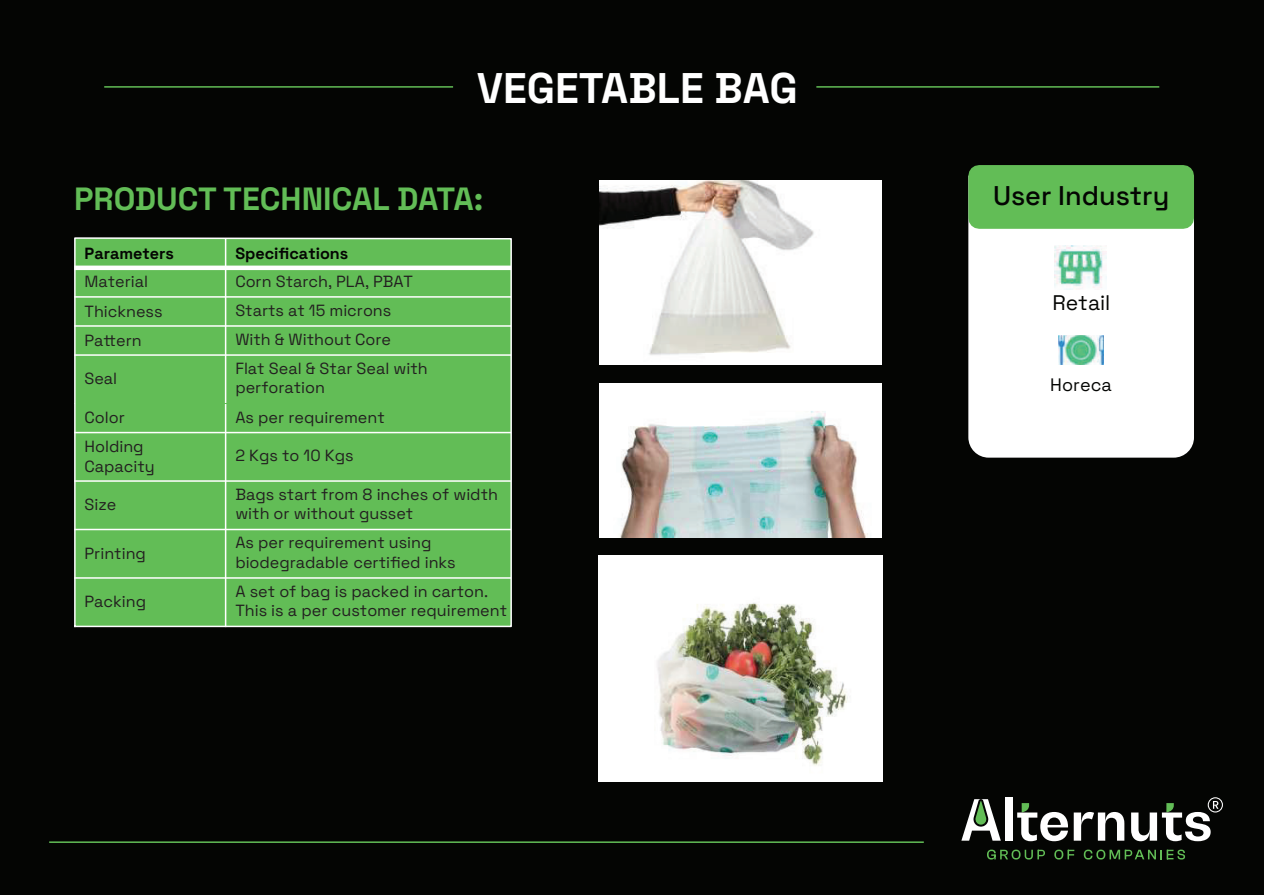
<style>
.page{position:relative;width:1264px;height:895px;background:#fff}
.page>*{position:absolute;margin:0;border:0;box-sizing:border-box;transform-origin:0 0}
.t1{font:700 42.75px "Space Grotesk";color:#fff}
.t2{font:700 32.1px "Space Grotesk";color:#62bd56}
.t3{font:500 27px "Space Grotesk";color:#040503}
.t4{font:21.15px "Space Grotesk";color:#040503}
.t5{font:18px "Space Grotesk";color:#040503}
.t6{font:16.2px/19.5px "Space Grotesk";color:#231f20}
.t7{font:700 16.2px "Space Grotesk";color:#040503}
</style>
<div class="page">
<div style="left:0;top:0;width:1263px;height:894px;background:#040503"></div>
<div style="left:1004px;top:797px;width:8px;height:43px;background:#fff"></div>
<svg style="left:1017px;top:803px;width:50px;height:37px"></svg>
<svg style="left:1073px;top:812px;width:51px;height:28px"></svg>
<svg style="left:1131px;top:797px;width:91px;height:43px"></svg>
<svg style="left:987px;top:849px;width:57px;height:10px"></svg>
<svg style="left:1054px;top:849px;width:20px;height:10px"></svg>
<svg style="left:1083px;top:849px;width:101px;height:10px"></svg>
<svg style="left:961px;top:799px;width:39px;height:41px"></svg>
<hr style="left:104px;top:86px;width:349px;height:2px;background:#62bd56">
<hr style="left:816px;top:86px;width:342px;height:2px;background:#62bd56">
<hr style="left:49px;top:841px;width:874px;height:1px;background:#62bd56">
<div style="left:968px;top:229px;width:225px;height:228px;background:#fff"></div>
<div style="left:968px;top:165px;width:225px;height:64px;background:#62bd56"></div>
<img style="left:1054px;top:245px;width:52px;height:44px">
<img style="left:1058px;top:335px;width:45px;height:29px">
<svg style="left:74px;top:237px;width:438px;height:391px"></svg>
<img style="left:599px;top:180px;width:282px;height:184px">
<img style="left:599px;top:383px;width:282px;height:153px">
<img style="left:598px;top:555px;width:284px;height:225px">
<h1 class="t1" style="left:476px;top:54px;width:322px">VEGETABLE BAG</h1>
<h2 class="t2" style="left:74px;top:174px;width:410px">PRODUCT TECHNICAL DATA:</h2>
<h3 class="t3" style="left:992px;top:174px;width:178px">User Industry</h3>
<p class="t7" style="left:85px;top:240px;width:91px">Parameters</p>
<p class="t7" style="left:235px;top:240px;width:114px">Specifications</p>
<p class="t6" style="left:85px;top:271px;width:65px">Material</p>
<p class="t6" style="left:235px;top:270px;width:179px">Corn Starch, PLA, PBAT</p>
<p class="t6" style="left:85px;top:300px;width:80px">Thickness</p>
<p class="t6" style="left:235px;top:299px;width:157px">Starts at 15 microns</p>
<p class="t6" style="left:85px;top:329px;width:59px">Pattern</p>
<p class="t6" style="left:235px;top:328px;width:157px">With &amp; Without Core</p>
<p class="t6" style="left:85px;top:368px;width:34px">Seal</p>
<p class="t6" style="left:235px;top:357px;width:194px">Flat Seal &amp; Star Seal with perforation</p>
<p class="t6" style="left:85px;top:406px;width:42px">Color</p>
<p class="t6" style="left:235px;top:406px;width:151px">As per requirement</p>
<p class="t6" style="left:85px;top:436px;width:72px">Holding<br>Capacity</p>
<p class="t6" style="left:235px;top:445px;width:120px">2 Kgs to 10 Kgs</p>
<p class="t6" style="left:85px;top:494px;width:33px">Size</p>
<p class="t6" style="left:235px;top:483px;width:264px">Bags start from 8 inches of width with or without gusset</p>
<p class="t6" style="left:85px;top:542px;width:63px">Printing</p>
<p class="t6" style="left:235px;top:531px;width:222px">As per requirement using biodegradable certified inks</p>
<p class="t6" style="left:85px;top:590px;width:63px">Packing</p>
<p class="t6" style="left:235px;top:580px;width:273px">A set of bag is packed in carton.<br>This is a per customer requirement</p>
<h3 class="t4" style="left:1052px;top:286px;width:59px">Retail</h3>
<p class="t5" style="left:1049px;top:371px;width:63px">Horeca</p>
</div>
